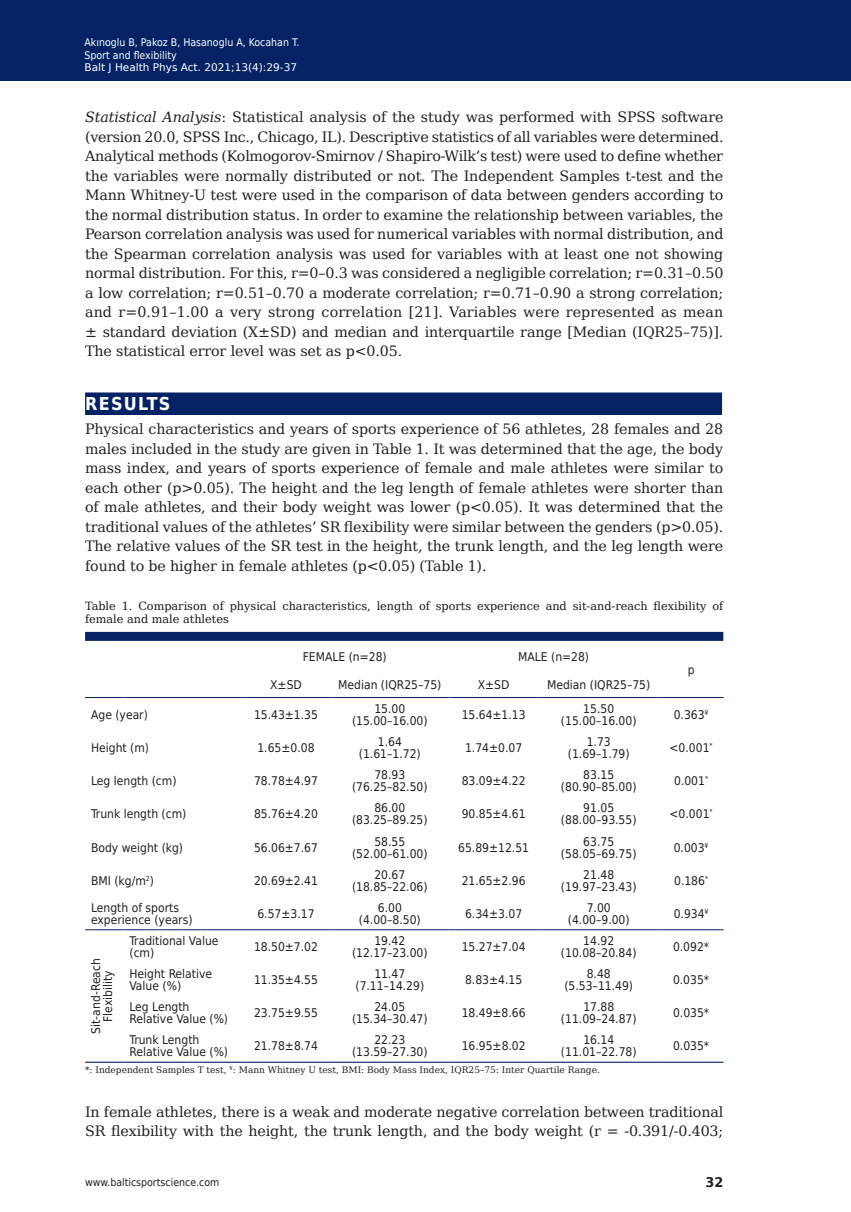
<style>
.page{position:relative;width:851px;height:1212px;background:#fff}
.page>*{position:absolute;margin:0;border:0;box-sizing:border-box;transform-origin:0 0}
.t1{font:700 17.85px "DejaVu Sans Condensed";letter-spacing:.07em;color:#fff}
.t2{font:14.25px/19.5px "DejaVu Serif";letter-spacing:-.01em;color:#231f20;text-align:justify}
.t3{font:700 13.35px "DejaVu Sans";color:#231f20;scale:.96 1}
.t4{font:12px/12px "DejaVu Sans Condensed";color:#231f20;text-align:center}
.t5{font:11.25px/13.5px "DejaVu Serif";color:#15181a}
.t6{font:10.5px/12.6px "DejaVu Sans Condensed";color:#fff}
.t7{font:10.5px "DejaVu Sans";color:#fff}
.t8{font:10.5px "DejaVu Sans Condensed";color:#231f20}
.t9{font:9px "DejaVu Serif";color:#231f20}
.s1{font-style:italic}
</style>
<div class="page">
<div style="left:0;top:0;width:850px;height:80px;background:#052265"></div>
<div style="left:85px;top:392px;width:637px;height:23px;background:#052265"></div>
<div style="left:85px;top:632px;width:638px;height:9px;background:#052265"></div>
<hr style="left:85px;top:929px;width:38px;height:1px;background:#052265">
<hr style="left:123px;top:929px;width:118px;height:1px;background:#052265">
<hr style="left:241px;top:929px;width:90px;height:1px;background:#052265">
<hr style="left:331px;top:929px;width:117px;height:1px;background:#052265">
<hr style="left:448px;top:929px;width:90px;height:1px;background:#052265">
<hr style="left:538px;top:929px;width:120px;height:1px;background:#052265">
<hr style="left:658px;top:929px;width:65px;height:1px;background:#052265">
<hr style="left:85px;top:1062px;width:38px;height:1px;background:#052265">
<hr style="left:123px;top:1062px;width:118px;height:1px;background:#052265">
<hr style="left:241px;top:1062px;width:90px;height:1px;background:#052265">
<hr style="left:331px;top:1062px;width:117px;height:1px;background:#052265">
<hr style="left:448px;top:1062px;width:90px;height:1px;background:#052265">
<hr style="left:538px;top:1062px;width:120px;height:1px;background:#052265">
<hr style="left:658px;top:1062px;width:65px;height:1px;background:#052265">
<hr style="left:85px;top:697px;width:38px;height:1px;background:#052265">
<hr style="left:123px;top:697px;width:118px;height:1px;background:#052265">
<hr style="left:658px;top:697px;width:65px;height:1px;background:#052265">
<hr style="left:241px;top:697px;width:90px;height:1px;background:#052265">
<hr style="left:331px;top:697px;width:117px;height:1px;background:#052265">
<hr style="left:448px;top:697px;width:90px;height:1px;background:#052265">
<hr style="left:538px;top:697px;width:120px;height:1px;background:#052265">
<p class="t6" style="left:84px;top:35px;width:216px">Akınoglu B, Pakoz B, Hasanoglu A, Kocahan T.<br>Sport and flexibility</p>
<p class="t7" style="left:84px;top:59px;width:214px">Balt J Health Phys Act. 2021;13(4):29-37</p>
<p class="t2" style="left:85px;top:106px;width:639px"><span class="s1">Statistical Analysis</span>: Statistical analysis of the study was performed with SPSS software (version 20.0, SPSS Inc., Chicago, IL). Descriptive statistics of all variables were determined.<br>Analytical methods (Kolmogorov-Smirnov / Shapiro-Wilk’s test) were used to define whether the variables were normally distributed or not. The Independent Samples t-test and the Mann Whitney-U test were used in the comparison of data between genders according to the normal distribution status. In order to examine the relationship between variables, the Pearson correlation analysis was used for numerical variables with normal distribution, and the Spearman correlation analysis was used for variables with at least one not showing normal distribution. For this, r=0–0.3 was considered a negligible correlation; r=0.31–0.50 a low correlation; r=0.51–0.70 a moderate correlation; r=0.71–0.90 a strong correlation; and r=0.91–1.00 a very strong correlation [21]. Variables were represented as mean ± standard deviation (X±SD) and median and interquartile range [Median (IQR25–75)].<br>The statistical error level was set as p&lt;0.05.</p>
<p class="t1" style="left:85px;top:389px;width:87px">RESULTS</p>
<p class="t2" style="left:85px;top:418px;width:639px">Physical characteristics and years of sports experience of 56 athletes, 28 females and 28 males included in the study are given in Table 1. It was determined that the age, the body mass index, and years of sports experience of female and male athletes were similar to each other (p&gt;0.05). The height and the leg length of female athletes were shorter than of male athletes, and their body weight was lower (p&lt;0.05). It was determined that the traditional values of the athletes’ SR flexibility were similar between the genders (p&gt;0.05).<br>The relative values of the SR test in the height, the trunk length, and the leg length were found to be higher in female athletes (p&lt;0.05) (Table 1).</p>
<p class="t5" style="left:85px;top:598px;width:639px">Table 1. Comparison of physical characteristics, length of sports experience and sit-and-reach flexibility of female and male athletes</p>
<p class="t4" style="left:302px;top:650px;width:86px">FEMALE (n=28)</p>
<p class="t4" style="left:518px;top:650px;width:72px">MALE (n=28)</p>
<p class="t4" style="left:687px;top:663px;width:8px">p</p>
<p class="t4" style="left:270px;top:678px;width:33px">X±SD</p>
<p class="t4" style="left:338px;top:678px;width:105px">Median (IQR25–75)</p>
<p class="t4" style="left:478px;top:678px;width:33px">X±SD</p>
<p class="t4" style="left:547px;top:678px;width:105px">Median (IQR25–75)</p>
<p class="t4" style="left:91px;top:708px;width:58px">Age (year)</p>
<p class="t4" style="left:254px;top:708px;width:65px">15.43±1.35</p>
<p class="t4" style="left:352px;top:702px;width:77px">15.00 (15.00–16.00)</p>
<p class="t4" style="left:461px;top:708px;width:65px">15.64±1.13</p>
<p class="t4" style="left:561px;top:702px;width:77px">15.50 (15.00–16.00)</p>
<p class="t4" style="left:673px;top:708px;width:36px">0.363<sup>¥</sup></p>
<p class="t4" style="left:91px;top:741px;width:60px">Height (m)</p>
<p class="t4" style="left:257px;top:741px;width:59px">1.65±0.08</p>
<p class="t4" style="left:359px;top:735px;width:63px">1.64 (1.61–1.72)</p>
<p class="t4" style="left:465px;top:741px;width:59px">1.74±0.07</p>
<p class="t4" style="left:567px;top:735px;width:63px">1.73 (1.69–1.79)</p>
<p class="t4" style="left:669px;top:741px;width:45px">&lt;0.001<sup>*</sup></p>
<p class="t4" style="left:91px;top:774px;width:87px">Leg length (cm)</p>
<p class="t4" style="left:254px;top:774px;width:65px">78.78±4.97</p>
<p class="t4" style="left:352px;top:768px;width:77px">78.93 (76.25–82.50)</p>
<p class="t4" style="left:461px;top:774px;width:65px">83.09±4.22</p>
<p class="t4" style="left:561px;top:768px;width:77px">83.15 (80.90–85.00)</p>
<p class="t4" style="left:674px;top:774px;width:36px">0.001<sup>*</sup></p>
<p class="t4" style="left:91px;top:807px;width:97px">Trunk length (cm)</p>
<p class="t4" style="left:254px;top:807px;width:65px">85.76±4.20</p>
<p class="t4" style="left:352px;top:801px;width:77px">86.00 (83.25–89.25)</p>
<p class="t4" style="left:461px;top:807px;width:65px">90.85±4.61</p>
<p class="t4" style="left:561px;top:801px;width:77px">91.05 (88.00–93.55)</p>
<p class="t4" style="left:669px;top:807px;width:45px">&lt;0.001<sup>*</sup></p>
<p class="t4" style="left:91px;top:840px;width:94px">Body weight (kg)</p>
<p class="t4" style="left:254px;top:840px;width:65px">56.06±7.67</p>
<p class="t4" style="left:352px;top:834px;width:77px">58.55 (52.00–61.00)</p>
<p class="t4" style="left:458px;top:840px;width:72px">65.89±12.51</p>
<p class="t4" style="left:561px;top:834px;width:77px">63.75 (58.05–69.75)</p>
<p class="t4" style="left:673px;top:840px;width:36px">0.003<sup>¥</sup></p>
<p class="t4" style="left:91px;top:874px;width:65px">BMI (kg/m<sup>2</sup>)</p>
<p class="t4" style="left:254px;top:874px;width:65px">20.69±2.41</p>
<p class="t4" style="left:352px;top:868px;width:77px">20.67 (18.85–22.06)</p>
<p class="t4" style="left:461px;top:874px;width:65px">21.65±2.96</p>
<p class="t4" style="left:561px;top:868px;width:77px">21.48 (19.97–23.43)</p>
<p class="t4" style="left:674px;top:874px;width:36px">0.186<sup>*</sup></p>
<p class="t4" style="left:91px;top:901px;width:103px;text-align:left">Length of sports experience (years)</p>
<p class="t4" style="left:257px;top:907px;width:59px">6.57±3.17</p>
<p class="t4" style="left:359px;top:901px;width:63px">6.00 (4.00–8.50)</p>
<p class="t4" style="left:465px;top:907px;width:59px">6.34±3.07</p>
<p class="t4" style="left:567px;top:901px;width:63px">7.00 (4.00–9.00)</p>
<p class="t4" style="left:673px;top:907px;width:36px">0.934<sup>¥</sup></p>
<p class="t4" style="left:89px;top:1033px;width:77px;rotate:-90deg">Sit-and-Reach<br>Flexibility</p>
<p class="t4" style="left:129px;top:934px;width:91px;text-align:left">Traditional Value (cm)</p>
<p class="t4" style="left:254px;top:940px;width:65px">18.50±7.02</p>
<p class="t4" style="left:352px;top:934px;width:77px">19.42 (12.17–23.00)</p>
<p class="t4" style="left:461px;top:940px;width:65px">15.27±7.04</p>
<p class="t4" style="left:561px;top:934px;width:77px">14.92 (10.08–20.84)</p>
<p class="t4" style="left:673px;top:940px;width:38px">0.092*</p>
<p class="t4" style="left:129px;top:967px;width:84px;text-align:left">Height Relative<br>Value (%)</p>
<p class="t4" style="left:254px;top:973px;width:65px">11.35±4.55</p>
<p class="t4" style="left:355px;top:967px;width:70px">11.47 (7.11–14.29)</p>
<p class="t4" style="left:465px;top:973px;width:59px">8.83±4.15</p>
<p class="t4" style="left:564px;top:967px;width:70px">8.48 (5.53–11.49)</p>
<p class="t4" style="left:673px;top:973px;width:38px">0.035*</p>
<p class="t4" style="left:129px;top:1000px;width:100px;text-align:left">Leg Length<br>Relative Value (%)</p>
<p class="t4" style="left:254px;top:1006px;width:65px">23.75±9.55</p>
<p class="t4" style="left:352px;top:1000px;width:77px">24.05 (15.34–30.47)</p>
<p class="t4" style="left:461px;top:1006px;width:65px">18.49±8.66</p>
<p class="t4" style="left:561px;top:1000px;width:77px">17.88 (11.09–24.87)</p>
<p class="t4" style="left:673px;top:1006px;width:38px">0.035*</p>
<p class="t4" style="left:129px;top:1033px;width:100px;text-align:left">Trunk Length<br>Relative Value (%)</p>
<p class="t4" style="left:254px;top:1039px;width:65px">21.78±8.74</p>
<p class="t4" style="left:352px;top:1033px;width:77px">22.23 (13.59–27.30)</p>
<p class="t4" style="left:461px;top:1039px;width:65px">16.95±8.02</p>
<p class="t4" style="left:561px;top:1033px;width:77px">16.14 (11.01–22.78)</p>
<p class="t4" style="left:673px;top:1039px;width:38px">0.035*</p>
<p class="t9" style="left:85px;top:1062px;width:516px">*: Independent Samples T test, <sup>¥</sup>: Mann Whitney U test, BMI: Body Mass Index, IQR25–75: Inter Quartile Range.</p>
<p class="t2" style="left:85px;top:1101px;width:639px">In female athletes, there is a weak and moderate negative correlation between traditional<br>SR flexibility with the height, the trunk length, and the body weight (r = -0.391/-0.403;</p>
<p class="t8" style="left:85px;top:1174px;width:136px">www.balticsportscience.com</p>
<p class="t3" style="left:705px;top:1172px;width:20px">32</p>
</div>
